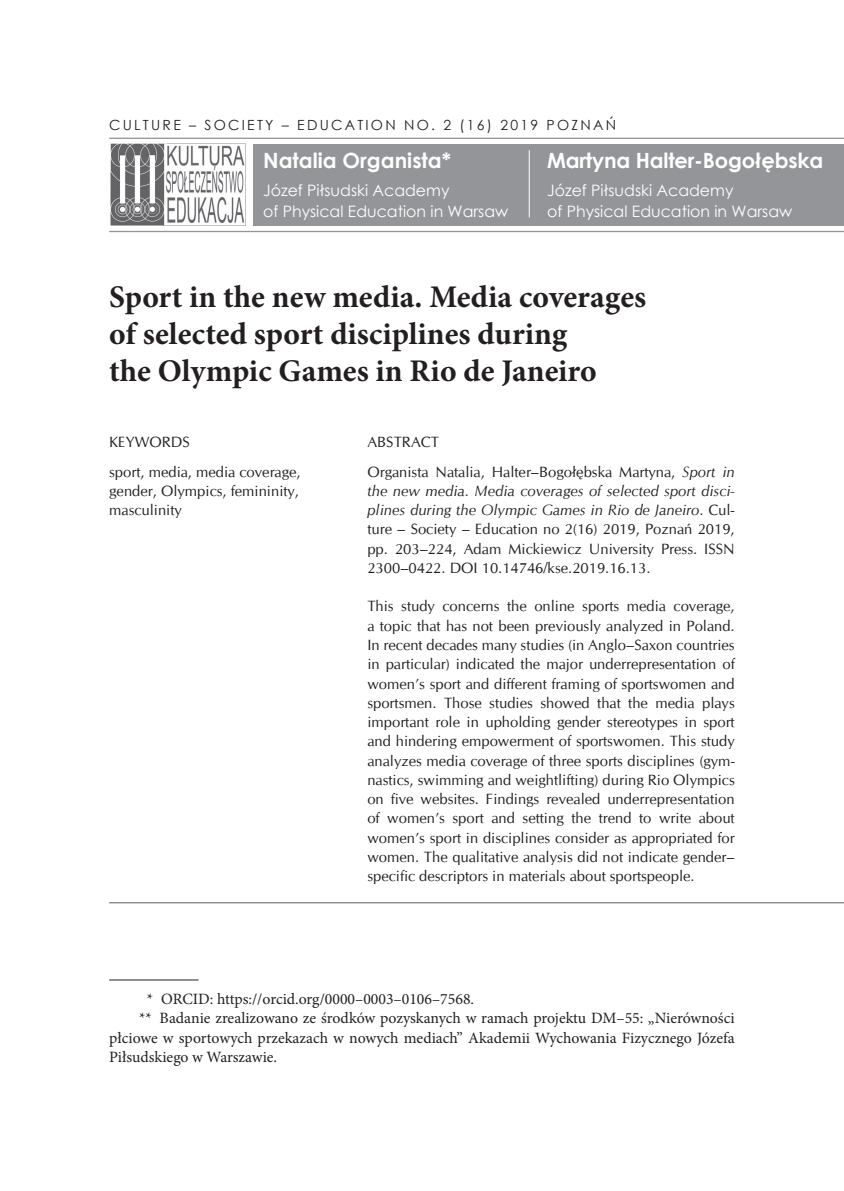
<style>
.page{position:relative;width:844px;height:1191px;background:#fff}
.page>*{position:absolute;margin:0;border:0;box-sizing:border-box;transform-origin:0 0}
.t1{font:700 31.5px/36.8px "Minion Pro";color:#231f20}
.t2{font:700 21px "Century Gothic";letter-spacing:-.01em;color:#fff}
.t3{font:15.75px "Minion Pro";color:#231f20}
.t4{font:15.75px/21px "Century Gothic";color:#fff}
.t5{font:14.88px/19.2px "CG Omega";color:#231f20}
.t6{font:14px "Century Gothic";letter-spacing:.16em;color:#231f20}
.s1{font-style:italic}
</style>
<div class="page">
<div style="left:253px;top:144px;width:590px;height:82px;background:#939598"></div>
<hr style="left:109px;top:979px;width:89px;height:1px;background:#231f20">
<hr style="left:109px;top:138px;width:734px;height:1px;background:#939598">
<img style="left:110px;top:144px;width:135px;height:82px">
<hr style="left:109px;top:902px;width:734px;height:1px;background:#808285">
<hr style="left:109px;top:231px;width:734px;height:1px;background:#939598">
<hr style="left:528px;top:150px;width:1px;height:67px;background:#fff">
<p class="t6" style="left:109px;top:115px;width:508px">CULTURE – SOCIETY – EDUCATION NO. 2 (16) 2019 POZNAŃ</p>
<h2 class="t2" style="left:263px;top:145px;width:189px">Natalia Organista*</h2>
<p class="t4" style="left:263px;top:180px;width:246px">Józef Piłsudski Academy<br>of Physical Education in Warsaw</p>
<h2 class="t2" style="left:547px;top:145px;width:277px">Martyna Halter-Bogołębska</h2>
<p class="t4" style="left:547px;top:180px;width:246px">Józef Piłsudski Academy<br>of Physical Education in Warsaw</p>
<h1 class="t1" style="left:109px;top:278px;width:538px">Sport in the new media. Media coverages of selected sport disciplines during<br>the Olympic Games in Rio de Janeiro<sup>12</sup></h1>
<p class="t5" style="left:109px;top:427px;width:193px;line-height:29.8px">KEYWORDS<br>sport, media, media coverage,</p>
<p class="t5" style="left:109px;top:481px;width:191px">gender, Olympics, femininity, masculinity</p>
<p class="t5" style="left:367px;top:427px;width:369px;line-height:29.8px">ABSTRACT<br>Organista Natalia, Halter–Bogołębska Martyna, <span class="s1">Sport in</span></p>
<p class="t5" style="left:367px;top:481px;width:369px;text-align:justify"><span class="s1">the new media. Media coverages of selected sport disci&shy;plines during the Olympic Games in Rio de Janeiro</span>. Cul&shy;ture – Society – Education no 2(16) 2019, Poznań 2019, pp. 203–224, Adam Mickiewicz University Press. ISSN 2300–0422. DOI 10.14746/kse.2019.16.13.</p>
<p class="t5" style="left:367px;top:597px;width:369px;text-align:justify">This study concerns the online sports media coverage, a topic that has not been previously analyzed in Poland.<br>In recent decades many studies (in Anglo–Saxon countries in particular) indicated the major underrepresentation of women’s sport and different framing of sportswomen and sportsmen. Those studies showed that the media plays important role in upholding gender stereotypes in sport and hindering empowerment of sportswomen. This study analyzes media coverage of three sports disciplines (gym&shy;nastics, swimming and weightlifting) during Rio Olympics on five websites. Findings revealed underrepresentation of women’s sport and setting the trend to write about women’s sport in disciplines consider as appropriated for women. The qualitative analysis did not indicate gender– specific descriptors in materials about sportspeople.</p>
<p class="t3" style="left:147px;top:988px;width:328px">* ORCID: https://orcid.org/0000–0003–0106–7568.</p>
<p class="t3" style="left:139px;top:1007px;width:597px">** Badanie zrealizowano ze środków pozyskanych w ramach projektu DM–55: „Nierówności</p>
<p class="t3" style="left:109px;top:1027px;width:627px">płciowe w sportowych przekazach w nowych mediach” Akademii Wychowania Fizycznego Józefa</p>
<p class="t3" style="left:109px;top:1046px;width:169px">Piłsudskiego w Warszawie.</p>
</div>
